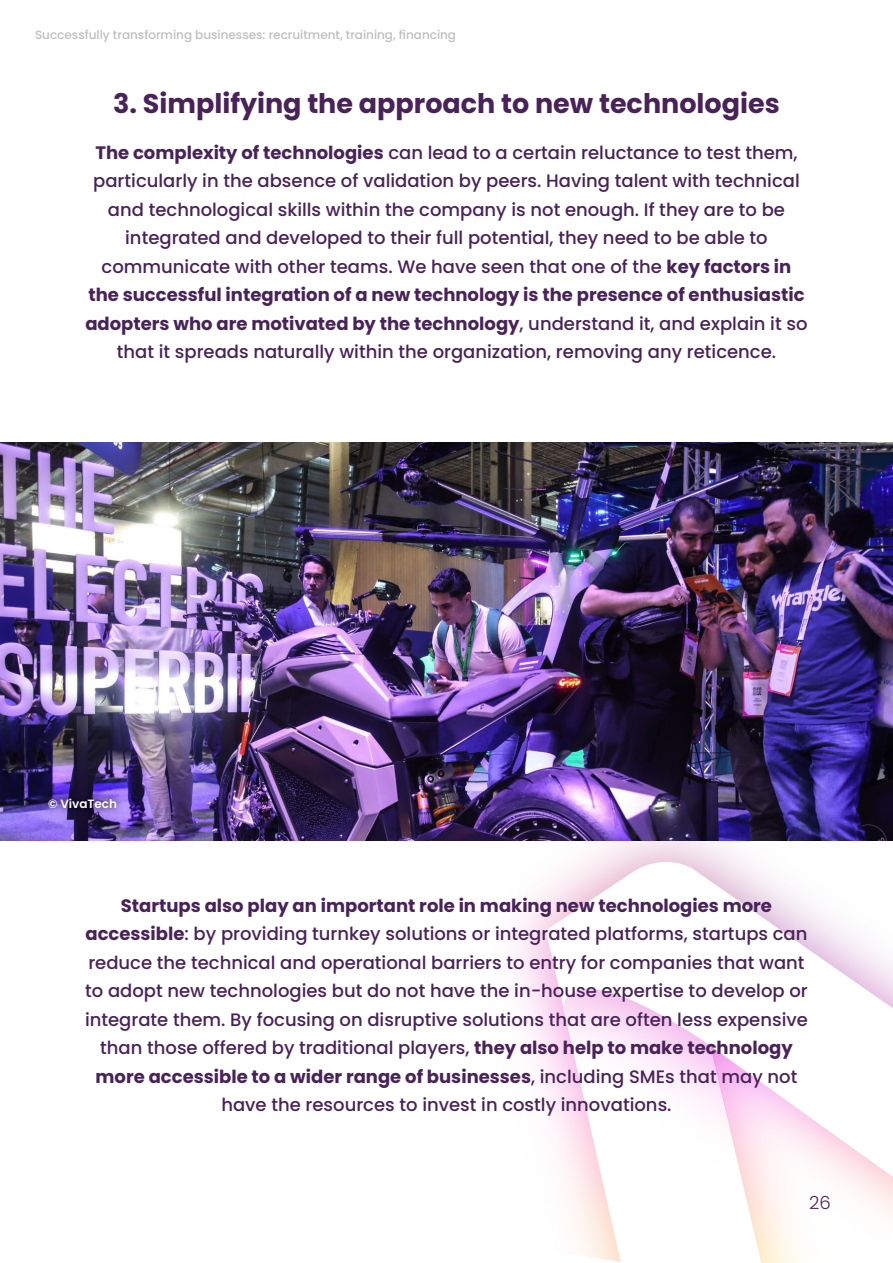
<style>
.page{position:relative;width:893px;height:1263px;background:#fff}
.page>*{position:absolute;margin:0;border:0;box-sizing:border-box;transform-origin:0 0}
.t1{font:700 27px "Poppins";color:#49225a}
.t2{font:500 18px/28.5px "Poppins";color:#49225a;text-align:center}
.t3{font:300 18px "Poppins";color:#49225a}
.t4{font:500 12px "Poppins";color:#bfbebe}
.t5{font:600 12px "Poppins";color:#fff}
.s1{font-weight:700}
</style>
<div class="page">
<img style="left:517px;top:841px;width:376px;height:422px">
<img style="left:0;top:442px;width:893px;height:399px">
<svg style="left:41px;top:791px;width:83px;height:25px;background:#5c4796"></svg>
<p class="t4" style="left:35px;top:28px;width:422px">Successfully transforming businesses: recruitment, training, financing</p>
<h1 class="t1" style="left:113px;top:88px;width:668px">3. Simplifying the approach to new technologies</h1>
<p class="t2" style="left:85px;top:138px;width:724px"><span class="s1">The complexity of technologies</span> can lead to a certain reluctance to test them, particularly in the absence of validation by peers. Having talent with technical and technological skills within the company is not enough. If they are to be integrated and developed to their full potential, they need to be able to communicate with other teams. We have seen that one of the <span class="s1">key factors in the successful integration of a new technology is the presence of enthusiastic adopters who are motivated by the technology</span>, understand it, and explain it so that it spreads naturally within the organization, removing any reticence.</p>
<p class="t5" style="left:48px;top:797px;width:70px">© VivaTech</p>
<p class="t2" style="left:85px;top:891px;width:724px"><span class="s1">Startups also play an important role in making new technologies more accessible</span>: by providing turnkey solutions or integrated platforms, startups can reduce the technical and operational barriers to entry for companies that want to adopt new technologies but do not have the in-house expertise to develop or integrate them. By focusing on disruptive solutions that are often less expensive than those offered by traditional players, <span class="s1">they also help to make technology more accessible to a wider range of businesses</span>, including SMEs that may not have the resources to invest in costly innovations.</p>
<p class="t3" style="left:809px;top:1192px;width:23px">26</p>
</div>
